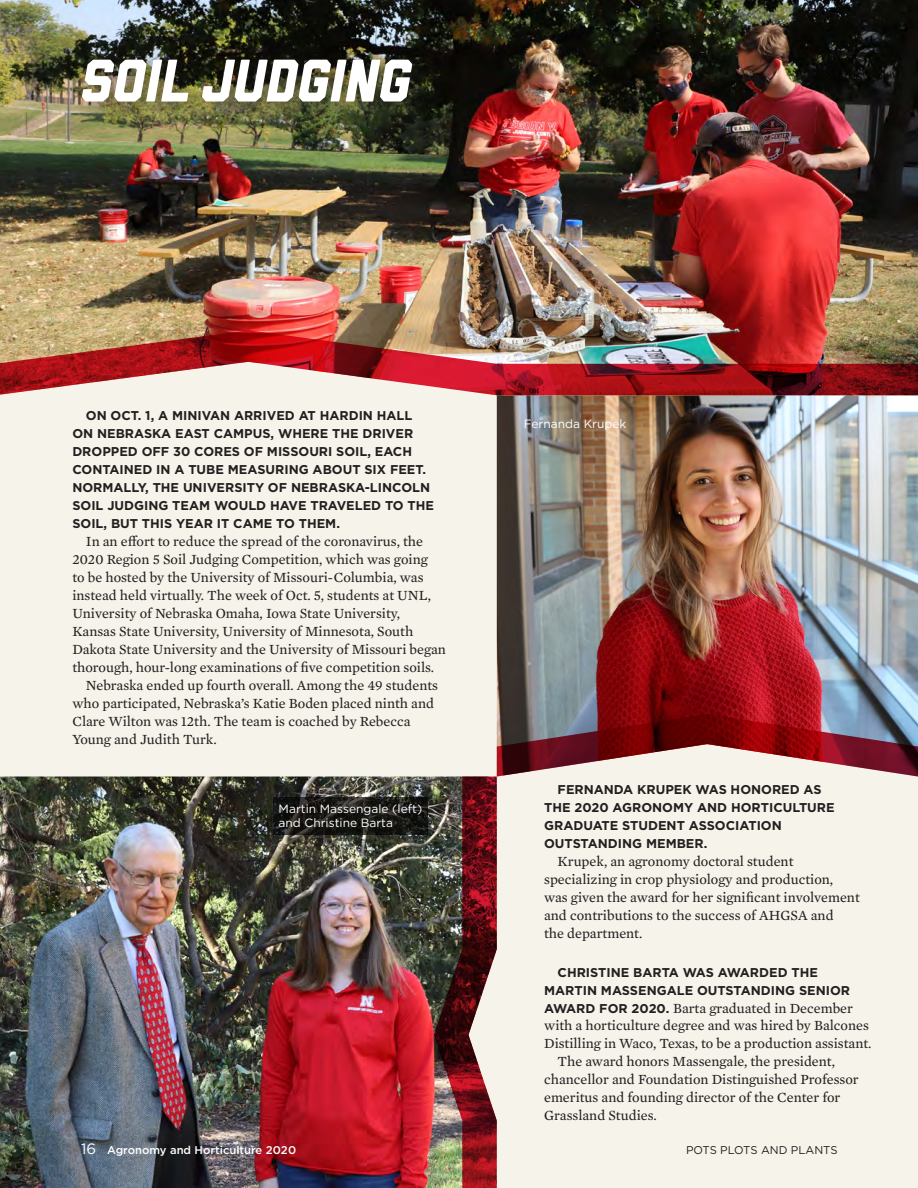
<style>
.page{position:relative;width:918px;height:1188px;background:#f6f3ea}
.page>*{position:absolute;margin:0;border:0;box-sizing:border-box;transform-origin:0 0}
.Photo_cutlines{font:italic 800 60px "Liberator";color:#fff}
.Body_Copy{font:14.25px/18px "Mercury Text G2";color:#231f20}
.Body_Copy-2{font:700 12.75px/18px "Gotham";color:#231f20}
.Photo_cutlines-2{font:12px/14.4px "Gotham";color:#fff}
.t1{font:500 11.25px "Gotham";color:#fff}
.t2{font:11.25px "Gotham";color:#231f20}
.s1{font-family:"Gotham";font-weight:700;font-size:12.75px}
.s2{font-weight:400;font-size:15px}
</style>
<div class="page">
<img style="left:497px;top:399px;width:421px;height:315px">
<img style="left:0;top:777px;width:434px;height:411px">
<img style="left:0;top:0;width:918px;height:330px">
<div style="left:71px;top:47px;width:359px;height:73px;background:#231f20;opacity:.57"></div>
<svg style="left:434px;top:714px;width:484px;height:474px"></svg>
<img style="left:0;top:330px;width:918px;height:69px">
<svg style="left:273px;top:798px;width:155px;height:37px;background:#1b1a17"></svg>
<p class="Photo_cutlines" style="left:81px;top:48px;width:332px">SOIL JUDGING</p>
<p class="Body_Copy-2" style="left:72px;top:406px;width:363px;text-indent:14px">ON OCT. 1, A MINIVAN ARRIVED AT HARDIN HALL ON NEBRASKA EAST CAMPUS, WHERE THE DRIVER DROPPED OFF 30 CORES OF MISSOURI SOIL, EACH CONTAINED IN A TUBE MEASURING ABOUT SIX FEET.<br>NORMALLY, THE UNIVERSITY OF NEBRASKA-LINCOLN SOIL JUDGING TEAM WOULD HAVE TRAVELED TO THE SOIL, BUT THIS YEAR IT CAME TO THEM.</p>
<p class="Body_Copy" style="left:72px;top:531px;width:375px;text-indent:13px">In an effort to reduce the spread of the coronavirus, the 2020 Region 5 Soil Judging Competition, which was going<br>to be hosted by the University of Missouri-Columbia, was instead held virtually. The week of Oct. 5, students at UNL, University of Nebraska Omaha, Iowa State University, Kansas State University, University of Minnesota, South Dakota State University and the University of Missouri began thorough, hour-long examinations of five competition soils.</p>
<p class="Body_Copy" style="left:72px;top:675px;width:367px;text-indent:13px">Nebraska ended up fourth overall. Among the 49 students who participated, Nebraska’s Katie Boden placed ninth and Clare Wilton was 12th. The team is coached by Rebecca Young and Judith Turk.</p>
<p class="Photo_cutlines-2" style="left:279px;top:801px;width:145px">Martin Massengale (left) and Christine Barta</p>
<p class="Photo_cutlines-2" style="left:524px;top:416px;width:104px">Fernanda Krupek</p>
<p class="Body_Copy-2" style="left:544px;top:781px;width:292px;text-indent:14px">FERNANDA KRUPEK WAS HONORED AS<br>THE 2020 AGRONOMY AND HORTICULTURE<br>GRADUATE STUDENT ASSOCIATION<br>OUTSTANDING MEMBER.</p>
<p class="Body_Copy" style="left:544px;top:852px;width:317px;text-indent:13px">Krupek, an agronomy doctoral student specializing in crop physiology and production, was given the award for her significant involvement and contributions to the success of AHGSA and<br>the department.</p>
<p class="Body_Copy-2" style="left:544px;top:963px;width:307px;text-indent:14px">CHRISTINE BARTA WAS AWARDED THE<br>MARTIN MASSENGALE OUTSTANDING SENIOR</p>
<p class="Body_Copy" style="left:544px;top:998px;width:329px"><span class="s1">AWARD FOR 2020.</span> Barta graduated in December with a horticulture degree and was hired by Balcones<br>Distilling in Waco, Texas, to be a production assistant.</p>
<p class="Body_Copy" style="left:544px;top:1052px;width:316px;text-indent:13px">The award honors Massengale, the president, chancellor and Foundation Distinguished Professor emeritus and founding director of the Center for Grassland Studies.</p>
<p class="t1" style="left:81px;top:1143px;width:217px"><span class="s2">16</span> Agronomy and Horticulture 2020</p>
<p class="t2" style="left:686px;top:1143px;width:153px">POTS PLOTS AND PLANTS</p>
</div>
